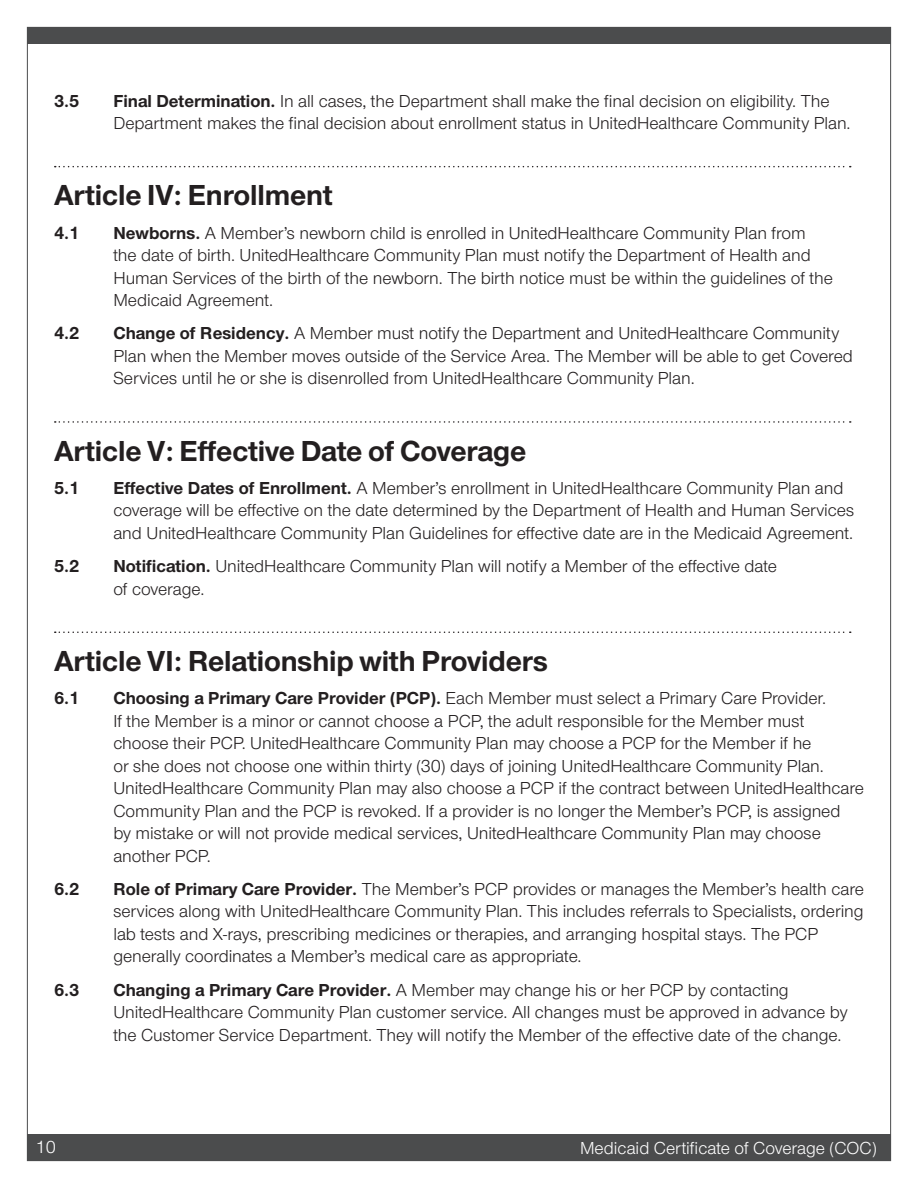
<style>
.page{position:relative;width:918px;height:1188px;background:#fff}
.page>*{position:absolute;margin:0;border:0;box-sizing:border-box;transform-origin:0 0}
.t1{font:700 30px "UHC Sans";letter-spacing:-.005em;color:#231f20}
.t2{font:18px/22.5px "UHC Sans";letter-spacing:-.005em;color:#231f20}
.t3{font:18px "UHC Sans";color:#fff}
.t4{font:700 18px "UHC Sans";color:#231f20}
.s1{font-weight:700}
</style>
<div class="page">
<div style="left:27px;top:1134px;width:864px;height:27px;background:#4b4c4d"></div>
<svg style="left:55px;top:166px;width:796px;height:1px"></svg>
<svg style="left:55px;top:421px;width:796px;height:2px"></svg>
<svg style="left:55px;top:632px;width:796px;height:1px"></svg>
<div style="left:27px;top:27px;width:864px;height:17px;background:#4b4c4d"></div>
<p class="t4" style="left:54px;top:88px;width:27px">3.5</p>
<p class="t2" style="left:113px;top:89px;width:739px"><span class="s1">Final Determination.</span> In all cases, the Department shall make the final decision on eligibility. The<br>Department makes the final decision about enrollment status in UnitedHealthcare Community Plan.</p>
<h1 class="t1" style="left:54px;top:175px;width:280px">Article IV: Enrollment</h1>
<p class="t4" style="left:54px;top:220px;width:27px">4.1</p>
<p class="t2" style="left:113px;top:221px;width:721px"><span class="s1">Newborns.</span> A Member’s newborn child is enrolled in UnitedHealthcare Community Plan from the date of birth. UnitedHealthcare Community Plan must notify the Department of Health and Human Services of the birth of the newborn. The birth notice must be within the guidelines of the Medicaid Agreement.</p>
<p class="t4" style="left:54px;top:321px;width:27px">4.2</p>
<p class="t2" style="left:113px;top:321px;width:741px"><span class="s1">Change of Residency.</span> A Member must notify the Department and UnitedHealthcare Community<br>Plan when the Member moves outside of the Service Area. The Member will be able to get Covered<br>Services until he or she is disenrolled from UnitedHealthcare Community Plan.</p>
<h1 class="t1" style="left:54px;top:430px;width:474px">Article V: Effective Date of Coverage</h1>
<p class="t4" style="left:54px;top:476px;width:27px">5.1</p>
<p class="t2" style="left:113px;top:476px;width:742px"><span class="s1">Effective Dates of Enrollment.</span> A Member’s enrollment in UnitedHealthcare Community Plan and coverage will be effective on the date determined by the Department of Health and Human Services and UnitedHealthcare Community Plan Guidelines for effective date are in the Medicaid Agreement.</p>
<p class="t4" style="left:54px;top:554px;width:27px">5.2</p>
<p class="t2" style="left:113px;top:554px;width:665px"><span class="s1">Notification.</span> UnitedHealthcare Community Plan will notify a Member of the effective date of coverage.</p>
<h1 class="t1" style="left:54px;top:641px;width:496px">Article VI: Relationship with Providers</h1>
<p class="t4" style="left:54px;top:686px;width:27px">6.1</p>
<p class="t2" style="left:113px;top:686px;width:752px"><span class="s1">Choosing a Primary Care Provider (PCP).</span> Each Member must select a Primary Care Provider.<br>If the Member is a minor or cannot choose a PCP, the adult responsible for the Member must choose their PCP. UnitedHealthcare Community Plan may choose a PCP for the Member if he<br>or she does not choose one within thirty (30) days of joining UnitedHealthcare Community Plan.<br>UnitedHealthcare Community Plan may also choose a PCP if the contract between UnitedHealthcare Community Plan and the PCP is revoked. If a provider is no longer the Member’s PCP, is assigned<br>by mistake or will not provide medical services, UnitedHealthcare Community Plan may choose another PCP.</p>
<p class="t4" style="left:54px;top:877px;width:27px">6.2</p>
<p class="t2" style="left:113px;top:877px;width:752px"><span class="s1">Role of Primary Care Provider.</span> The Member’s PCP provides or manages the Member’s health care services along with UnitedHealthcare Community Plan. This includes referrals to Specialists, ordering lab tests and X-rays, prescribing medicines or therapies, and arranging hospital stays. The PCP generally coordinates a Member’s medical care as appropriate.</p>
<p class="t4" style="left:54px;top:978px;width:27px">6.3</p>
<p class="t2" style="left:113px;top:978px;width:736px"><span class="s1">Changing a Primary Care Provider.</span> A Member may change his or her PCP by contacting<br>UnitedHealthcare Community Plan customer service. All changes must be approved in advance by the Customer Service Department. They will notify the Member of the effective date of the change.</p>
<p class="t3" style="left:36px;top:1136px;width:22px">10</p>
<p class="t3" style="left:580px;top:1136px;width:298px">Medicaid Certificate of Coverage (COC)</p>
</div>
